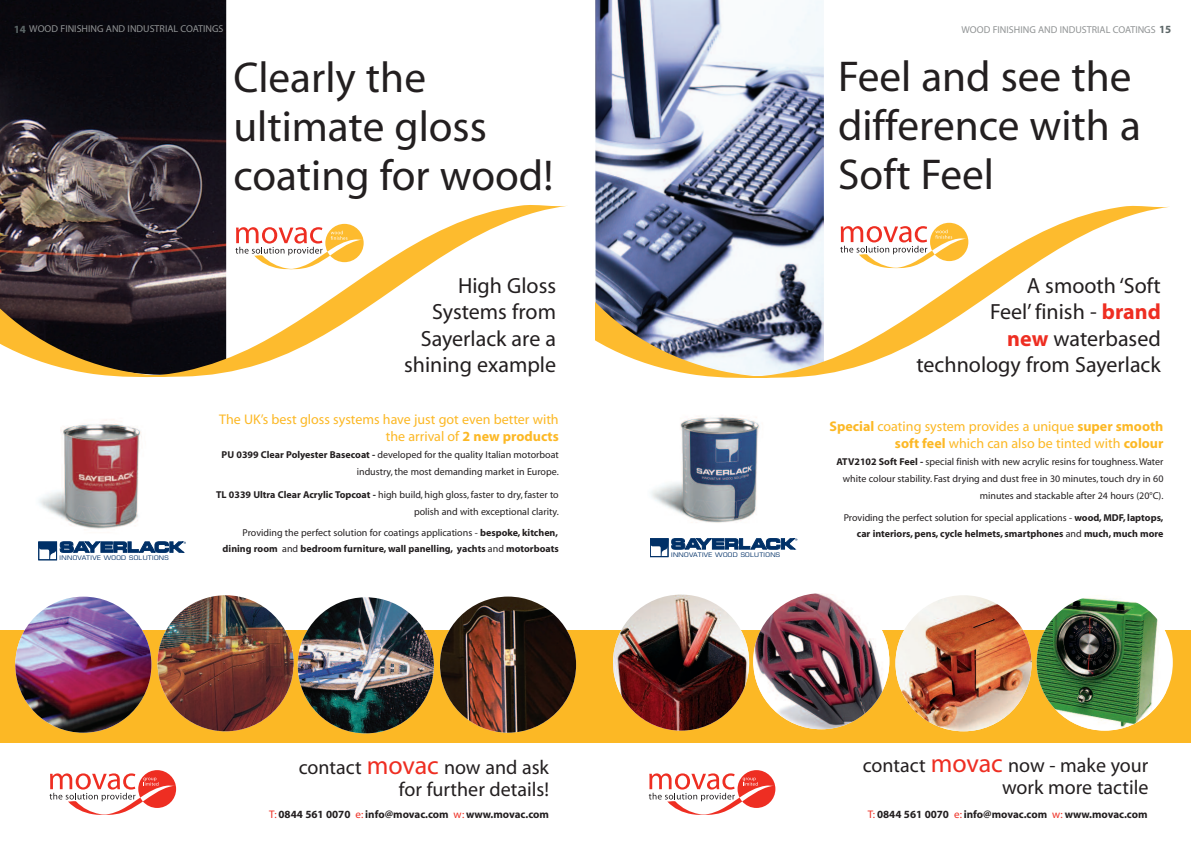
<style>
.page{position:relative;width:1191px;height:842px;background:#fff}
.page>*{position:absolute;margin:0;border:0;box-sizing:border-box;transform-origin:0 0}
.t1{font:43.3px/49px "Myriad";color:#231f20}
.t2{font:22px/26.4px "Myriad";color:#231f20;text-align:right}
.t3{font:20px/22px "Myriad";color:#231f20;text-align:right}
.t4{font:14px/17px "Myriad";color:#fcb825;text-align:right}
.t5{font:700 11px "Myriad";color:#231f20}
.t6{font:10px/17px "Myriad";color:#231f20;text-align:right}
.t7{font:700 10px/16px "Myriad";color:#231f20;text-align:right}
.t8{font:10px "Myriad";color:#909394}
.t9{font:6.1px "Eurostile";letter-spacing:.05em;color:#003067;scale:1.1 1}
.s1{font-weight:700;font-size:11px;color:#5c6667}
.s2{font-weight:700}
.s3{font-weight:400}
.s4{font-weight:700;color:#ee2e22}
.s5{font-size:26px;color:#ee2e22}
.s6{font-weight:400;color:#ee2e22}
</style>
<div class="page">
<img style="left:0;top:0;width:226px;height:205px">
<svg style="left:0;top:205px;width:567px;height:173px"></svg>
<div style="left:0;top:630px;width:596px;height:113px;background:#fcb825"></div>
<img style="left:440px;top:597px;width:136px;height:136px;border-radius:50%">
<img style="left:39px;top:419px;width:103px;height:110px">
<svg style="left:39px;top:542px;width:147px;height:18px"></svg>
<img style="left:15px;top:597px;width:136px;height:136px;border-radius:50%">
<img style="left:298px;top:597px;width:136px;height:136px;border-radius:50%">
<img style="left:157px;top:595px;width:137px;height:136px;border-radius:50%">
<svg style="left:235px;top:224px;width:129px;height:45px"></svg>
<svg style="left:50px;top:770px;width:126px;height:45px"></svg>
<div style="left:595px;top:630px;width:596px;height:113px;background:#fcb825"></div>
<img style="left:595px;top:0;width:229px;height:206px">
<svg style="left:595px;top:206px;width:574px;height:172px"></svg>
<img style="left:1036px;top:598px;width:129px;height:133px">
<img style="left:651px;top:416px;width:109px;height:107px">
<svg style="left:650px;top:538px;width:147px;height:19px"></svg>
<img style="left:613px;top:594px;width:136px;height:137px;border-radius:50%">
<img style="left:895px;top:595px;width:136px;height:136px;border-radius:50%">
<img style="left:753px;top:593px;width:136px;height:136px;border-radius:50%">
<svg style="left:840px;top:223px;width:128px;height:45px"></svg>
<svg style="left:649px;top:770px;width:126px;height:45px"></svg>
<p class="t8" style="left:14px;top:25px;width:211px"><span class="s1">14</span> WOOD FINISHING AND INDUSTRIAL COATINGS</p>
<p class="t8" style="left:961px;top:26px;width:211px">WOOD FINISHING AND INDUSTRIAL COATINGS <span class="s1">15</span></p>
<p class="t9" style="left:60px;top:555px;width:101px">INNOVATIVE WOOD SOLUTIONS</p>
<h1 class="t1" style="left:233px;top:56px;width:321px">Clearly the ultimate gloss coating for wood!</h1>
<h2 class="t2" style="left:404px;top:274px;width:153px">High Gloss<br>Systems from<br>Sayerlack are a shining example</h2>
<h3 class="t4" style="left:219px;top:412px;width:341px">The UK’s best gloss systems have just got even better with the arrival of <span class="s2">2 new products</span></h3>
<p class="t6" style="left:222px;top:447px;width:339px"><span class="s2">PU 0399 Clear Polyester Basecoat -</span> developed for the quality Italian motorboat industry, the most demanding market in Europe.</p>
<p class="t6" style="left:216px;top:487px;width:344px"><span class="s2">TL 0339 Ultra Clear Acrylic Topcoat -</span> high build, high gloss, faster to dry, faster to polish and with exceptional clarity.</p>
<p class="t7" style="left:223px;top:526px;width:338px"><span class="s3">Providing the perfect solution for coatings applications -</span> bespoke, kitchen, dining room <span class="s3">and</span> bedroom furniture, wall panelling, yachts <span class="s3">and</span> motorboats</p>
<p class="t9" style="left:671px;top:552px;width:101px">INNOVATIVE WOOD SOLUTIONS</p>
<h1 class="t1" style="left:838px;top:56px;width:304px">Feel and see the difference with a<br>Soft Feel</h1>
<h2 class="t2" style="left:916px;top:274px;width:246px">A smooth ‘Soft<br>Feel’ finish - <span class="s4">brand<br>new</span> waterbased technology from Sayerlack</h2>
<h3 class="t4" style="left:829px;top:419px;width:335px"><span class="s2">Special</span> coating system provides a unique <span class="s2">super smooth soft feel</span> which can also be tinted with <span class="s2">colour</span></h3>
<p class="t6" style="left:836px;top:454px;width:328px"><span class="s2">ATV2102 Soft Feel -</span> special finish with new acrylic resins for toughness.Water white colour stability. Fast drying and dust free in 30 minutes, touch dry in 60 minutes and stackable after 24 hours (20°C).</p>
<p class="t7" style="left:843px;top:511px;width:321px"><span class="s3">Providing the perfect solution for special applications -</span> wood, MDF, laptops, car interiors, pens, cycle helmets, smartphones <span class="s3">and</span> much, much more</p>
<h3 class="t3" style="left:299px;top:758px;width:252px">contact <span class="s5">movac</span> now and ask for further details!</h3>
<h3 class="t3" style="left:862px;top:755px;width:287px">contact <span class="s5">movac</span> now - make your work more tactile</h3>
<p class="t5" style="left:269px;top:811px;width:281px"><span class="s6">T:</span> 0844 561 0070 <span class="s6">e:</span> info@movac.com <span class="s6">w:</span> www.movac.com</p>
<p class="t5" style="left:867px;top:811px;width:281px"><span class="s6">T:</span> 0844 561 0070 <span class="s6">e:</span> info@movac.com <span class="s6">w:</span> www.movac.com</p>
</div>
